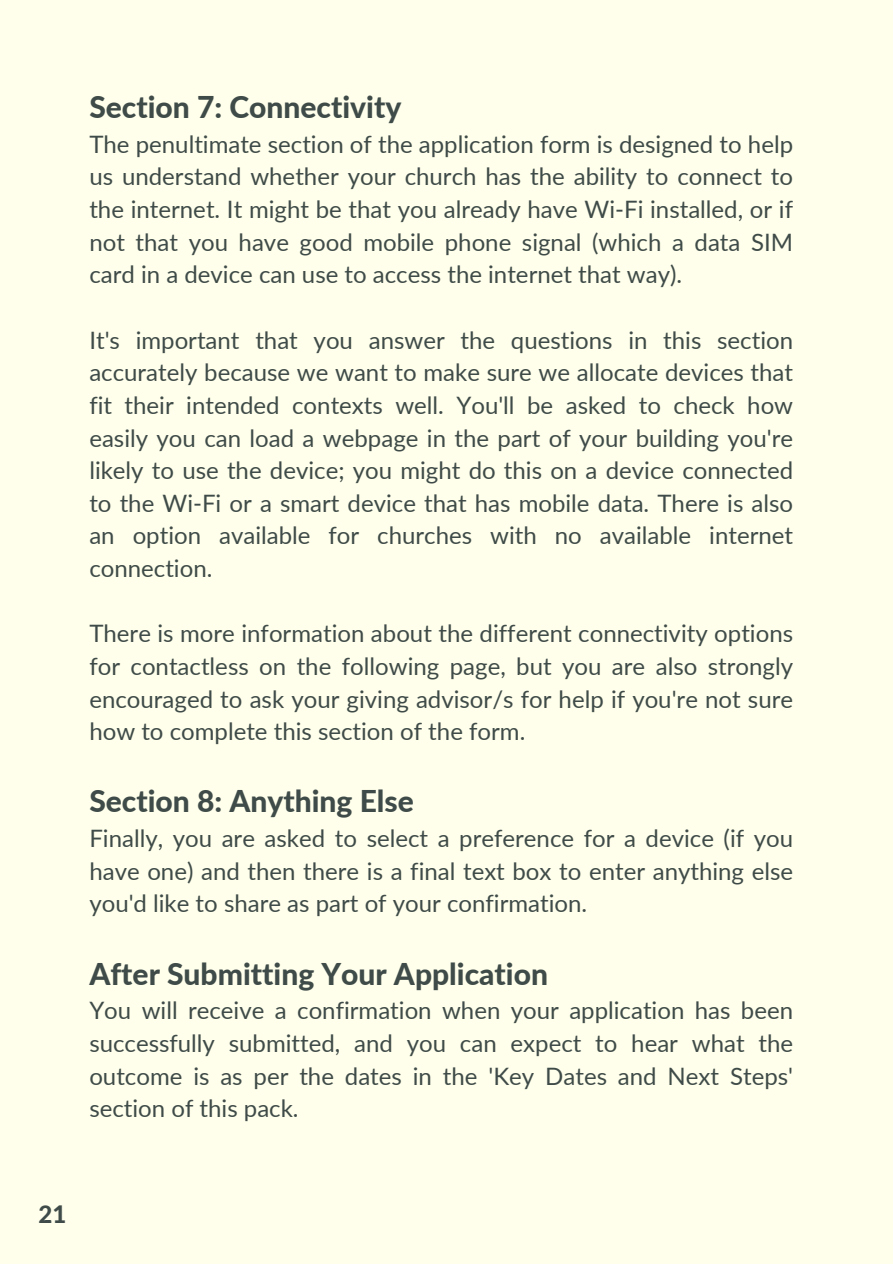
<style>
.page{position:relative;width:893px;height:1264px;background:#fff}
.page>*{position:absolute;margin:0;border:0;box-sizing:border-box;transform-origin:0 0}
.t1{font:800 30px "Lato";color:#3f4b48}
.t2{font:24px/32.7px "Lato";color:#3f4b48;text-align:justify}
.t3{font:800 24px "Lato";color:#3f4b48}
</style>
<div class="page">
<div style="left:0;top:0;width:892px;height:1263px;background:#ffffeb"></div>
<p class="t1" style="left:89px;top:88px;width:313px">Section 7: Connectivity</p>
<p class="t2" style="left:89px;top:127px;width:705px">The penultimate section of the application form is designed to help us understand whether your church has the ability to connect to the internet. It might be that you already have Wi-Fi installed, or if not that you have good mobile phone signal (which a data SIM card in a device can use to access the internet that way).</p>
<p class="t2" style="left:89px;top:323px;width:705px">It's important that you answer the questions in this section accurately because we want to make sure we allocate devices that fit their intended contexts well. You'll be asked to check how easily you can load a webpage in the part of your building you're likely to use the device; you might do this on a device connected to the Wi-Fi or a smart device that has mobile data. There is also an option available for churches with no available internet connection.</p>
<p class="t2" style="left:89px;top:616px;width:705px">There is more information about the different connectivity options for contactless on the following page, but you are also strongly encouraged to ask your giving advisor/s for help if you're not sure how to complete this section of the form.</p>
<p class="t1" style="left:89px;top:782px;width:326px">Section 8: Anything Else</p>
<p class="t2" style="left:89px;top:821px;width:705px">Finally, you are asked to select a preference for a device (if you have one) and then there is a final text box to enter anything else you'd like to share as part of your confirmation.</p>
<p class="t1" style="left:89px;top:954px;width:460px">After Submitting Your Application</p>
<p class="t2" style="left:89px;top:993px;width:705px">You will receive a confirmation when your application has been successfully submitted, and you can expect to hear what the outcome is as per the dates in the 'Key Dates and Next Steps' section of this pack.</p>
<p class="t3" style="left:39px;top:1199px;width:29px">21</p>
</div>
